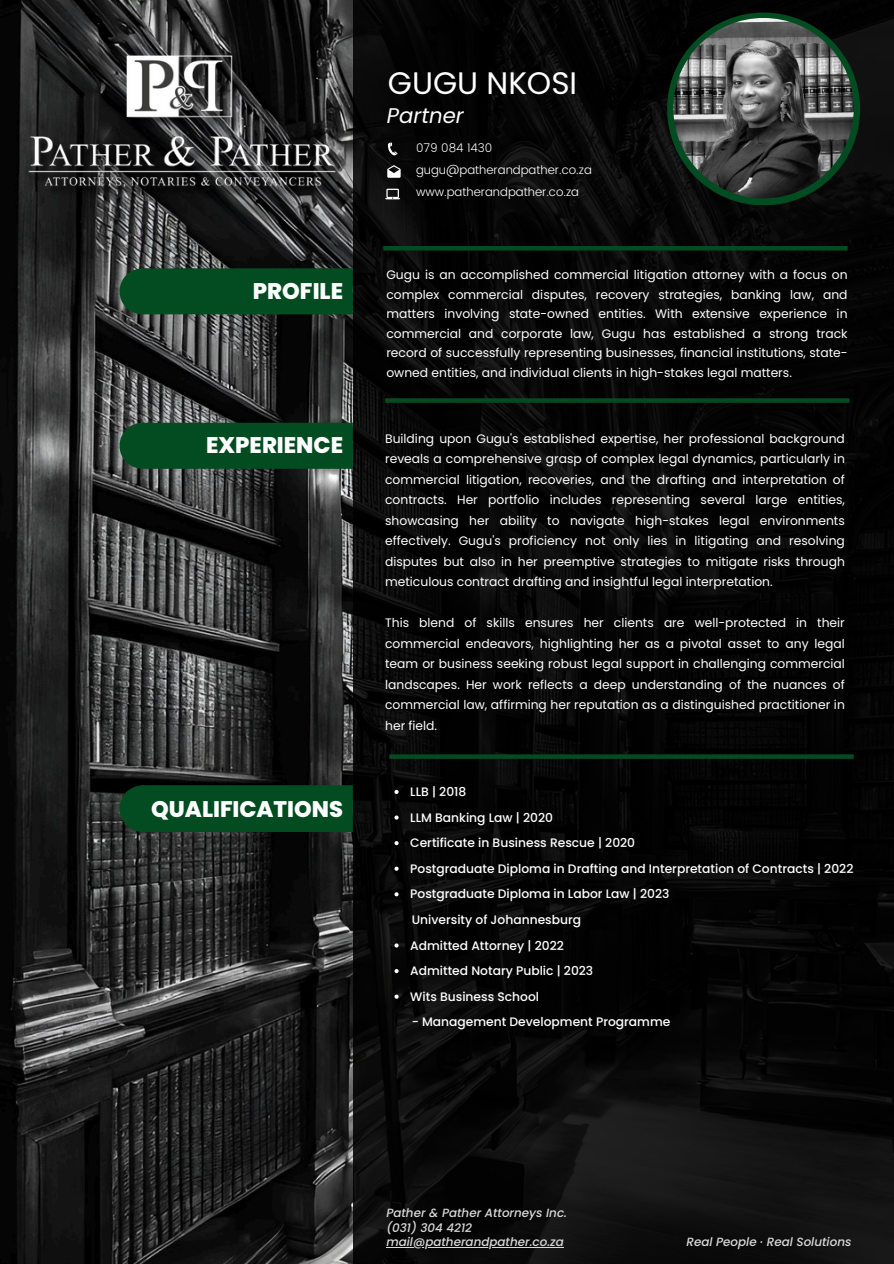
<style>
.page{position:relative;width:894px;height:1264px;background:#fff}
.page>*{position:absolute;margin:0;border:0;box-sizing:border-box;transform-origin:0 0}
.t1{font:31.05px "Poppins";color:#fff}
.t2{font:800 22.65px "Poppins";color:#fff}
.t3{font:800 22.5px "Poppins";color:#fff}
.t4{font:italic 21.15px "Poppins";color:#fff}
.t5{font:12.3px/20.5px "Poppins";color:#fff;text-align:justify}
.t6{font:500 12.3px "Poppins";color:#fff}
.t7{font:italic 500 11.85px/14.9px "Poppins";color:#d9d9d9}
.t8{font:300 11.85px "Poppins";color:#fff}
</style>
<div class="page">
<img style="left:0;top:261px;width:353px;height:1002px">
<div style="left:353px;top:0;width:540px;height:1263px;background:#000"></div>
<div style="left:119px;top:423px;width:234px;height:46px;background:#034c21"></div>
<div style="left:667px;top:13px;width:192px;height:192px;background:#034c21;border-radius:50%"></div>
<img style="left:673px;top:18px;width:180px;height:180px;border-radius:50%">
<svg style="left:387px;top:165px;width:13px;height:13px"></svg>
<svg style="left:385px;top:189px;width:14px;height:10px"></svg>
<svg style="left:388px;top:142px;width:9px;height:14px"></svg>
<hr style="left:383px;top:246px;width:464px;height:4px;background:#034c21">
<div style="left:385px;top:398px;width:464px;height:5px;background:#034c21"></div>
<svg style="left:389px;top:754px;width:464px;height:4px;fill:#034c21"></svg>
<div style="left:119px;top:268px;width:234px;height:46px;background:#034c21"></div>
<div style="left:119px;top:785px;width:234px;height:47px;background:#034c21"></div>
<img style="left:0;top:0;width:375px;height:261px">
<hr style="left:386px;top:1247px;width:177px;height:1px;background:#d9d9d9">
<svg style="left:394px;top:790px;width:4px;height:4px"></svg>
<svg style="left:394px;top:815px;width:4px;height:4px"></svg>
<svg style="left:394px;top:841px;width:4px;height:4px"></svg>
<svg style="left:394px;top:866px;width:4px;height:4px"></svg>
<svg style="left:394px;top:892px;width:4px;height:4px"></svg>
<svg style="left:394px;top:943px;width:4px;height:4px"></svg>
<svg style="left:394px;top:969px;width:4px;height:4px"></svg>
<svg style="left:394px;top:994px;width:4px;height:4px"></svg>
<p class="t2" style="left:253px;top:275px;width:92px">PROFILE</p>
<p class="t2" style="left:206px;top:429px;width:138px">EXPERIENCE</p>
<p class="t3" style="left:151px;top:792px;width:193px">QUALIFICATIONS</p>
<h1 class="t1" style="left:388px;top:61px;width:191px">GUGU NKOSI</h1>
<h3 class="t4" style="left:387px;top:101px;width:78px">Partner</h3>
<h4 class="t8" style="left:416px;top:141px;width:78px">079 084 1430</h4>
<p class="t8" style="left:416px;top:163px;width:177px">gugu@patherandpather.co.za</p>
<p class="t8" style="left:416px;top:185px;width:164px">www.patherandpather.co.za</p>
<p class="t5" style="left:386px;top:265px;width:462px;line-height:19.5px">Gugu is an accomplished commercial litigation attorney with a focus on complex commercial disputes, recovery strategies, banking law, and matters involving state-owned entities. With extensive experience in commercial and corporate law, Gugu has established a strong track record of successfully representing businesses, financial institutions, state&shy;owned entities, and individual clients in high-stakes legal matters.</p>
<p class="t5" style="left:385px;top:428px;width:461px">Building upon Gugu's established expertise, her professional background reveals a comprehensive grasp of complex legal dynamics, particularly in commercial litigation, recoveries, and the drafting and interpretation of contracts. Her portfolio includes representing several large entities, showcasing her ability to navigate high-stakes legal environments effectively. Gugu's proficiency not only lies in litigating and resolving disputes but also in her preemptive strategies to mitigate risks through meticulous contract drafting and insightful legal interpretation.</p>
<p class="t5" style="left:385px;top:612px;width:461px">This blend of skills ensures her clients are well-protected in their commercial endeavors, highlighting her as a pivotal asset to any legal team or business seeking robust legal support in challenging commercial landscapes. Her work reflects a deep understanding of the nuances of commercial law, affirming her reputation as a distinguished practitioner in her field.</p>
<p class="t6" style="left:410px;top:783px;width:58px">LLB | 2018</p>
<p class="t6" style="left:410px;top:808px;width:144px">LLM Banking Law | 2020</p>
<p class="t6" style="left:410px;top:834px;width:226px">Certificate in Business Rescue | 2020</p>
<p class="t6" style="left:410px;top:859px;width:444px">Postgraduate Diploma in Drafting and Interpretation of Contracts | 2022</p>
<p class="t6" style="left:410px;top:885px;width:261px">Postgraduate Diploma in Labor Law | 2023</p>
<p class="t6" style="left:411px;top:911px;width:171px">University of Johannesburg</p>
<p class="t6" style="left:410px;top:936px;width:155px">Admitted Attorney | 2022</p>
<p class="t6" style="left:410px;top:962px;width:184px">Admitted Notary Public | 2023</p>
<p class="t6" style="left:410px;top:987px;width:130px">Wits Business School</p>
<p class="t6" style="left:411px;top:1013px;width:260px">- Management Development Programme</p>
<p class="t7" style="left:386px;top:1204px;width:182px">Pather &amp; Pather Attorneys Inc. (031) 304 4212</p>
<p class="t7" style="left:386px;top:1234px;width:179px">mail@patherandpather.co.za</p>
<p class="t7" style="left:686px;top:1234px;width:166px">Real People ∙ Real Solutions</p>
</div>
